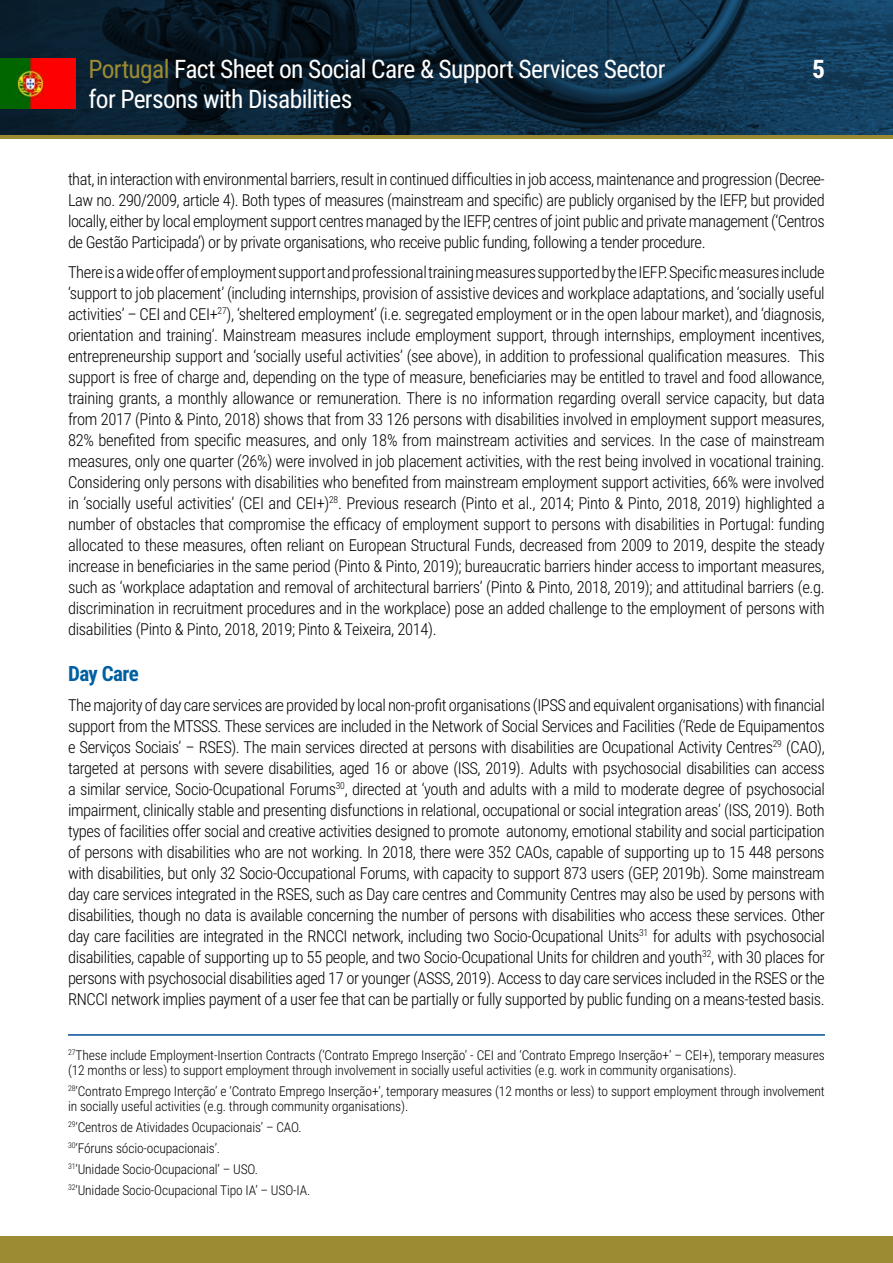
<style>
.page{position:relative;width:893px;height:1263px;background:#fff}
.page>*{position:absolute;margin:0;border:0;box-sizing:border-box;transform-origin:0 0}
.t1{font:25.5px "Roboto Condensed";letter-spacing:-.025em;color:#fff}
.t2{font:700 25.5px "Roboto Condensed";color:#fff}
.t3{font:700 21px "Roboto Condensed";letter-spacing:-.025em;color:#0060a2}
.t4{font:300 16.5px/21px "Roboto Condensed";letter-spacing:-.025em;color:#000;text-align:justify}
.t5{font:300 13.5px/21px "Roboto Condensed";letter-spacing:-.01em;color:#000}
.s1{color:#9c8b33}
</style>
<div class="page">
<svg style="left:0;top:0;width:893px;height:135px;background:#0c293d"></svg>
<div style="left:0;top:1237px;width:893px;height:26px;background:#9c8b33"></div>
<hr style="left:0;top:135px;width:893px;height:3px;background:#9c8b33">
<img style="left:0;top:59px;width:76px;height:49px">
<hr style="left:68px;top:1034px;width:757px;height:2px;background:#004d94">
<h1 class="t1" style="left:88px;top:51px;width:578px"><span class="s1">Portugal</span> Fact Sheet on Social Care &amp; Support Services Sector</h1>
<h1 class="t2" style="left:812px;top:51px;width:14px">5</h1>
<h1 class="t1" style="left:88px;top:81px;width:265px">for Persons with Disabilities</h1>
<p class="t4" style="left:68px;top:168px;width:758px">that, in interaction with environmental barriers, result in continued difficulties in job access, maintenance and progression (Decree-Law no. 290/2009, article 4). Both types of measures (mainstream and specific) are publicly organised by the IEFP, but provided locally, either by local employment support centres managed by the IEFP, centres of joint public and private management (‘Centros de Gestão Participada’) or by private organisations, who receive public funding, following a tender procedure.</p>
<p class="t4" style="left:68px;top:261px;width:758px">There is a wide offer of employment support and professional training measures supported by the IEFP. Specific measures include ‘support to job placement’ (including internships, provision of assistive devices and workplace adaptations, and ‘socially useful activities’ – CEI and CEI+<sup>27</sup>), ‘sheltered employment’ (i.e. segregated employment or in the open labour market), and ‘diagnosis, orientation and training’. Mainstream measures include employment support, through internships, employment incentives, entrepreneurship support and ‘socially useful activities’ (see above), in addition to professional qualification measures. This support is free of charge and, depending on the type of measure, beneficiaries may be entitled to travel and food allowance, training grants, a monthly allowance or remuneration. There is no information regarding overall service capacity, but data from 2017 (Pinto &amp; Pinto, 2018) shows that from 33 126 persons with disabilities involved in employment support measures, 82% benefited from specific measures, and only 18% from mainstream activities and services. In the case of mainstream measures, only one quarter (26%) were involved in job placement activities, with the rest being involved in vocational training.<br>Considering only persons with disabilities who benefited from mainstream employment support activities, 66% were involved in ‘socially useful activities’ (CEI and CEI+)<sup>28</sup>. Previous research (Pinto et al., 2014; Pinto &amp; Pinto, 2018, 2019) highlighted a number of obstacles that compromise the efficacy of employment support to persons with disabilities in Portugal: funding allocated to these measures, often reliant on European Structural Funds, decreased from 2009 to 2019, despite the steady increase in beneficiaries in the same period (Pinto &amp; Pinto, 2019); bureaucratic barriers hinder access to important measures, such as ‘workplace adaptation and removal of architectural barriers’ (Pinto &amp; Pinto, 2018, 2019); and attitudinal barriers (e.g. discrimination in recruitment procedures and in the workplace) pose an added challenge to the employment of persons with disabilities (Pinto &amp; Pinto, 2018, 2019; Pinto &amp; Teixeira, 2014).</p>
<p class="t3" style="left:68px;top:659px;width:72px">Day Care</p>
<p class="t4" style="left:68px;top:694px;width:758px">The majority of day care services are provided by local non-profit organisations (IPSS and equivalent organisations) with financial support from the MTSSS. These services are included in the Network of Social Services and Facilities (‘Rede de Equipamentos e Serviços Sociais’ – RSES). The main services directed at persons with disabilities are Ocupational Activity Centres<sup>29</sup> (CAO), targeted at persons with severe disabilities, aged 16 or above (ISS, 2019). Adults with psychosocial disabilities can access a similar service, Socio-Ocupational Forums<sup>30</sup>, directed at ‘youth and adults with a mild to moderate degree of psychosocial impairment, clinically stable and presenting disfunctions in relational, occupational or social integration areas’ (ISS, 2019). Both types of facilities offer social and creative activities designed to promote autonomy, emotional stability and social participation of persons with disabilities who are not working. In 2018, there were 352 CAOs, capable of supporting up to 15 448 persons with disabilities, but only 32 Socio-Occupational Forums, with capacity to support 873 users (GEP, 2019b). Some mainstream day care services integrated in the RSES, such as Day care centres and Community Centres may also be used by persons with disabilities, though no data is available concerning the number of persons with disabilities who access these services. Other day care facilities are integrated in the RNCCI network, including two Socio-Ocupational Units<sup>31</sup> for adults with psychosocial disabilities, capable of supporting up to 55 people, and two Socio-Ocupational Units for children and youth<sup>32</sup>, with 30 places for persons with psychosocial disabilities aged 17 or younger (ASSS, 2019). Access to day care services included in the RSES or the RNCCI network implies payment of a user fee that can be partially or fully supported by public funding on a means-tested basis.</p>
<p class="t5" style="left:68px;top:1047px;width:758px;line-height:15px"><sup>27</sup>These include Employment-Insertion Contracts (‘Contrato Emprego Inserção’ - CEI and ‘Contrato Emprego Inserção+’ – CEI+), temporary measures (12 months or less) to support employment through involvement in socially useful activities (e.g. work in community organisations).</p>
<p class="t5" style="left:68px;top:1083px;width:758px;line-height:15px"><sup>28</sup>‘Contrato Emprego Interção’ e ‘Contrato Emprego Inserção+’, temporary measures (12 months or less) to support employment through involvement in socially useful activities (e.g. through community organisations).</p>
<p class="t5" style="left:68px;top:1116px;width:244px"><sup>29</sup>‘Centros de Atividades Ocupacionais’ – CAO.<br><sup>30</sup>‘Fóruns sócio-ocupacionais’.<br><sup>31</sup>‘Unidade Socio-Ocupacional’ – USO.<br><sup>32</sup>‘Unidade Socio-Ocupacional Tipo IA’ – USO-IA.</p>
</div>
